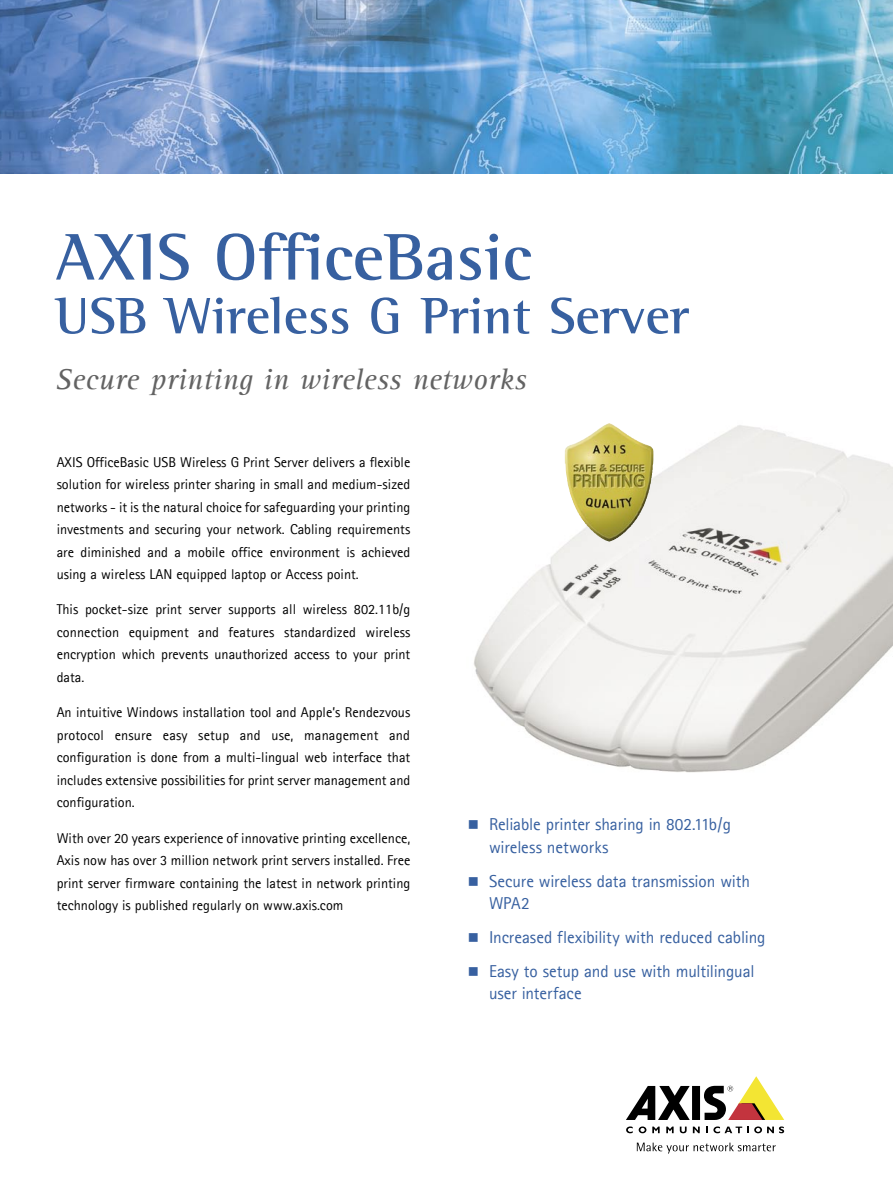
<style>
.page{position:relative;width:893px;height:1189px;background:#fff}
.page>*{position:absolute;margin:0;border:0;box-sizing:border-box;transform-origin:0 0}
.Front_Main_heading_1rst_line{font:700 67.5px "Agfa Rotis Semi Serif";color:#3760a0}
.Front_Main_heading_2nd_line{font:700 52.5px "Agfa Rotis Semi Serif";color:#3760a0}
.Front_Subheading{font:italic 30px "Agfa Rotis Serif";letter-spacing:.01em;color:#636363}
.Front_bullets_points{font:17.25px/22.5px "Agfa Rotis Sans Serif";letter-spacing:-.01em;color:#3760a0}
.Front_Body_copy{font:14.25px/22.5px "Agfa Rotis Sans Serif";color:#000;text-align:justify}
</style>
<div class="page">
<img style="left:0;top:0;width:893px;height:173px">
<div style="left:692px;top:1085px;width:8px;height:34px;background:#000"></div>
<svg style="left:626px;top:1086px;width:64px;height:33px"></svg>
<svg style="left:704px;top:1076px;width:80px;height:43px"></svg>
<svg style="left:626px;top:1126px;width:7px;height:7px"></svg>
<svg style="left:639px;top:1126px;width:7px;height:7px"></svg>
<svg style="left:652px;top:1126px;width:8px;height:7px"></svg>
<svg style="left:666px;top:1126px;width:8px;height:7px"></svg>
<svg style="left:680px;top:1126px;width:7px;height:7px"></svg>
<svg style="left:693px;top:1126px;width:7px;height:7px"></svg>
<svg style="left:706px;top:1126px;width:78px;height:7px"></svg>
<svg style="left:637px;top:1142px;width:139px;height:11px"></svg>
<img style="left:474px;top:425px;width:419px;height:348px">
<img style="left:565px;top:423px;width:78px;height:40px">
<p class="Front_Main_heading_1rst_line" style="left:55px;top:216px;width:478px">AXIS OfficeBasic</p>
<p class="Front_Main_heading_2nd_line" style="left:55px;top:284px;width:635px">USB Wireless G Print Server</p>
<p class="Front_Subheading" style="left:55px;top:361px;width:473px">Secure printing in wireless networks</p>
<p class="Front_Body_copy" style="left:57px;top:450px;width:355px">AXIS OfficeBasic USB Wireless G Print Server delivers a flexible solution for wireless printer sharing in small and medium-sized networks - it is the natural choice for safeguarding your printing investments and securing your network. Cabling requirements are diminished and a mobile office environment is achieved using a wireless LAN equipped laptop or Access point.</p>
<p class="Front_Body_copy" style="left:57px;top:598px;width:355px">This pocket-size print server supports all wireless 802.11b/g connection equipment and features standardized wireless encryption which prevents unauthorized access to your print data.</p>
<p class="Front_Body_copy" style="left:57px;top:701px;width:355px">An intuitive Windows installation tool and Apple’s Rendezvous protocol ensure easy setup and use, management and configuration is done from a multi-lingual web interface that includes extensive possibilities for print server management and configuration.</p>
<p class="Front_Body_copy" style="left:57px;top:826px;width:355px">With over 20 years experience of innovative printing excellence, Axis now has over 3 million network print servers installed. Free print server firmware containing the latest in network printing technology is published regularly on www.axis.com</p>
<p class="Front_bullets_points" style="left:489px;top:813px;width:243px;text-indent:-21px">■ Reliable printer sharing in 802.11b/g wireless networks</p>
<p class="Front_bullets_points" style="left:489px;top:869px;width:263px;text-indent:-21px">■ Secure wireless data transmission with<br>WPA2</p>
<p class="Front_bullets_points" style="left:468px;top:925px;width:299px">■ Increased flexibility with reduced cabling</p>
<p class="Front_bullets_points" style="left:489px;top:959px;width:267px;text-indent:-21px">■ Easy to setup and use with multilingual user interface</p>
</div>
